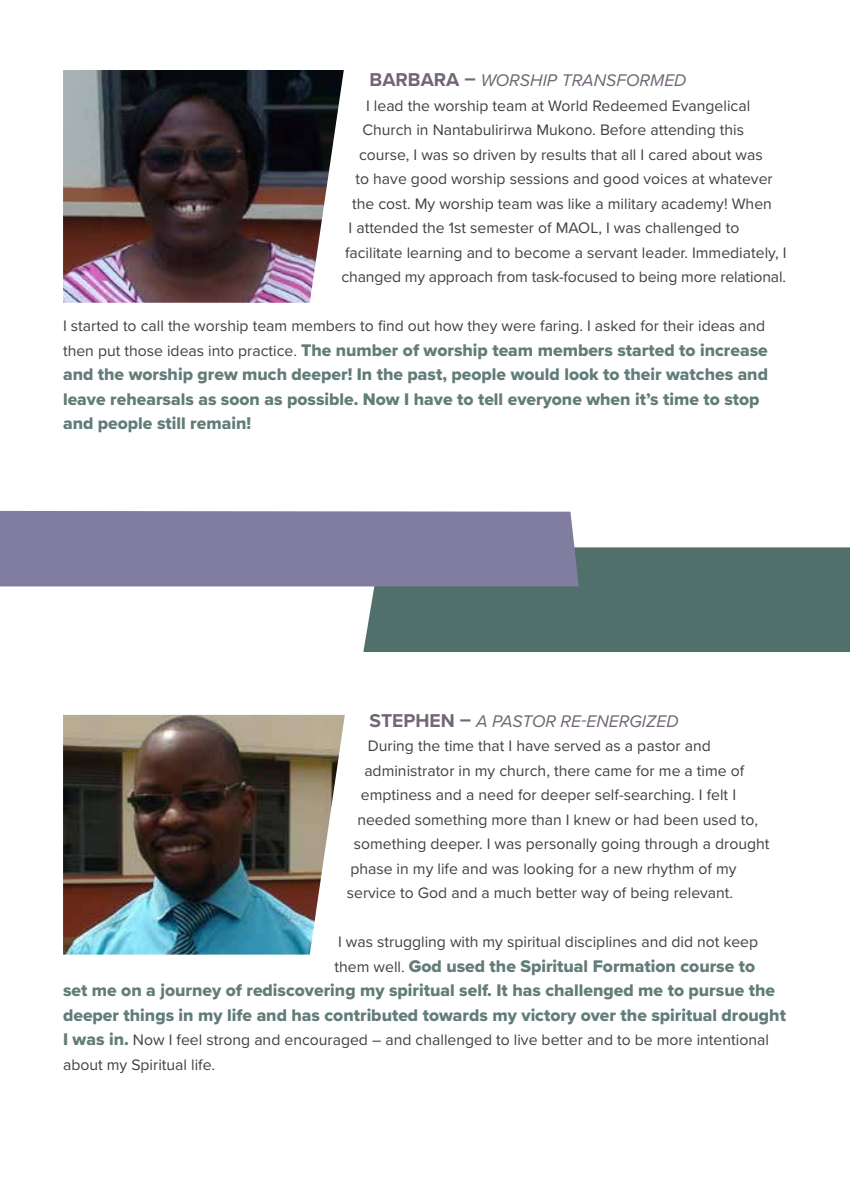
<style>
.page{position:relative;width:850px;height:1197px;background:#fff}
.page>*{position:absolute;margin:0;border:0;box-sizing:border-box;transform-origin:0 0}
.t1{font:17.5px/24.5px "Proxima Nova Extrabld";color:#627d79}
.t2{font:italic 17.5px "Proxima Nova";color:#726575}
.t3{font:15.75px/24.5px "Proxima Nova";color:#414042}
.s1{font-weight:700;font-style:normal;font-size:19.25px}
.s2{font-family:"Proxima Nova";font-size:15.75px;color:#414042}
.s3{font-family:"Proxima Nova Extrabld";font-size:17.5px;color:#627d79}
</style>
<div class="page">
<hr style="left:849px;top:970px;width:1px;height:227px;background:#665a6d">
<img style="left:849px;top:547px;width:1px;height:72px">
<img style="left:63px;top:70px;width:281px;height:233px">
<img style="left:63px;top:715px;width:282px;height:240px">
<div style="left:363px;top:547px;width:486px;height:105px;background:#52706b"></div>
<div style="left:0;top:511px;width:578px;height:75px;background:#807da1"></div>
<p class="t2" style="left:369px;top:67px;width:318px"><span class="s1">BARBARA –</span> WORSHIP TRANSFORMED</p>
<p class="t3" style="left:366px;top:93px;width:385px">I lead the worship team at World Redeemed Evangelical</p>
<p class="t3" style="left:362px;top:117px;width:383px">Church in Nantabulirirwa Mukono. Before attending this</p>
<p class="t3" style="left:359px;top:142px;width:405px">course, I was so driven by results that all I cared about was</p>
<p class="t3" style="left:355px;top:166px;width:418px">to have good worship sessions and good voices at whatever</p>
<p class="t3" style="left:352px;top:191px;width:421px">the cost. My worship team was like a military academy! When</p>
<p class="t3" style="left:348px;top:215px;width:392px">I attended the 1st semester of MAOL, I was challenged to</p>
<p class="t3" style="left:345px;top:240px;width:442px">facilitate learning and to become a servant leader. Immediately, I</p>
<p class="t3" style="left:341px;top:264px;width:446px">changed my approach from task-focused to being more relational.</p>
<p class="t3" style="left:63px;top:313px;width:703px">I started to call the worship team members to find out how they were faring. I asked for their ideas and</p>
<p class="t1" style="left:63px;top:337px;width:706px"><span class="s2">then put those ideas into practice.</span> The number of worship team members started to increase and the worship grew much deeper! In the past, people would look to their watches and leave rehearsals as soon as possible. Now I have to tell everyone when it’s time to stop and people still remain!</p>
<p class="t2" style="left:369px;top:708px;width:310px"><span class="s1">STEPHEN –</span> A PASTOR RE-ENERGIZED</p>
<p class="t3" style="left:368px;top:733px;width:344px">During the time that I have served as a pastor and</p>
<p class="t3" style="left:364px;top:757px;width:381px">administrator in my church, there came for me a time of</p>
<p class="t3" style="left:361px;top:782px;width:376px">emptiness and a need for deeper self-searching. I felt I</p>
<p class="t3" style="left:357px;top:806px;width:402px">needed something more than I knew or had been used to,</p>
<p class="t3" style="left:354px;top:831px;width:417px">something deeper. I was personally going through a drought</p>
<p class="t3" style="left:350px;top:855px;width:387px">phase in my life and was looking for a new rhythm of my</p>
<p class="t3" style="left:347px;top:880px;width:388px">service to God and a much better way of being relevant.</p>
<p class="t3" style="left:338px;top:929px;width:421px">I was struggling with my spiritual disciplines and did not keep</p>
<p class="t1" style="left:63px;top:953px;width:724px;text-indent:271px"><span class="s2">them well.</span> God used the Spiritual Formation course to<br>set me on a journey of rediscovering my spiritual self. It has challenged me to pursue the deeper things in my life and has contributed towards my victory over the spiritual drought</p>
<p class="t3" style="left:63px;top:1027px;width:707px"><span class="s3">I was in.</span> Now I feel strong and encouraged – and challenged to live better and to be more intentional about my Spiritual life.</p>
</div>
